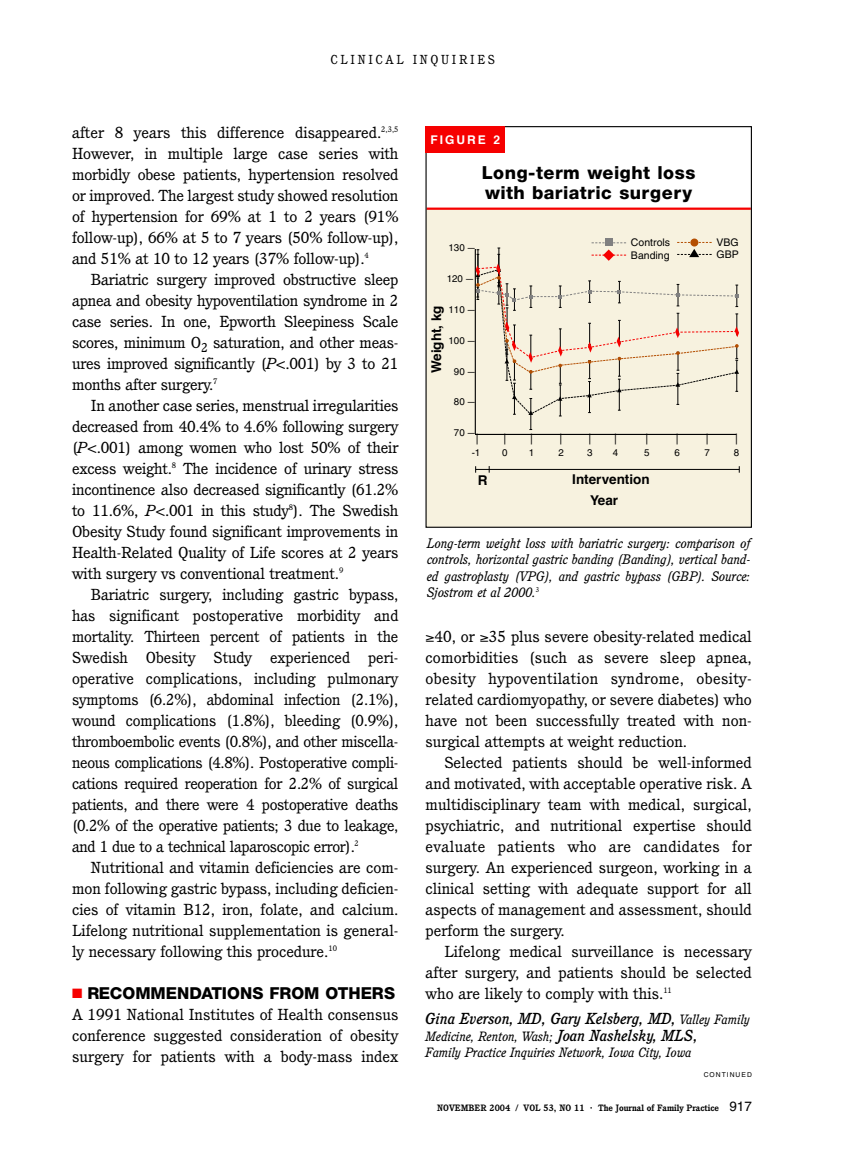
<style>
.page{position:relative;width:851px;height:1161px;background:#fff}
.page>*{position:absolute;margin:0;border:0;box-sizing:border-box;transform-origin:0 0}
.t1{font:800 18px/19.5px "Helvetica Neue";letter-spacing:.03em;color:#000}
.t2{font:800 16.5px "Helvetica Neue";letter-spacing:-.005em;color:#000}
.t3{font:15.6px/21px "Cushing";letter-spacing:-.005em;color:#000;text-align:justify;scale:1.06 1}
.t4{font:15.6px/21px "Cushing";letter-spacing:-.005em;color:#000;text-align:justify;scale:1.04 1}
.t5{font:italic 500 15.6px "Cushing";color:#000}
.t6{font:italic 13.5px/16.5px "Cushing";color:#000;text-align:justify}
.t7{font:700 13.5px "Helvetica";color:#000}
.t8{font:italic 13.2px/16.5px "Cushing";color:#000}
.t9{font:12.75px "Cushing";letter-spacing:.21em;color:#000}
.t10{font:700 12px "Helvetica";letter-spacing:.165em;color:#fff}
.t11{font:10.8px "Helvetica";color:#000}
.t12{font:10.5px/12.6px "Helvetica";color:#000}
.t13{font:9.75px "Helvetica";color:#000}
.t14{font:700 9px "Cushing";color:#000}
.t15{font:6.75px "Helvetica";letter-spacing:.15em;color:#000}
.s1{font-style:italic}
.s2{color:#f60000}
.s3{font-weight:400;font-size:13.2px}
.s4{font-weight:500;font-size:15.6px}
.s5{font-size:10.5px}
.s6{font-family:"Helvetica";font-weight:400;font-size:13.5px}
</style>
<div class="page">
<svg style="left:425px;top:126px;width:327px;height:402px"></svg>
<p class="t9" style="left:330px;top:54px;width:166px">CLINICAL INQUIRIES</p>
<p class="t3" style="left:72px;top:123px;width:309px">after 8 years this difference disappeared.<sup>2,3,5<br></sup>However, in multiple large case series with morbidly obese patients, hypertension resolved or improved. The largest study showed resolution of hypertension for 69% at 1 to 2 years (91% follow-up), 66% at 5 to 7 years (50% follow-up), and 51% at 10 to 12 years (37% follow-up).<sup>4</sup></p>
<p class="t3" style="left:72px;top:270px;width:309px;text-indent:19px">Bariatric surgery improved obstructive sleep apnea and obesity hypoventilation syndrome in 2 case series. In one, Epworth Sleepiness Scale scores, minimum O<sub>2</sub> saturation, and other meas&shy;ures improved significantly (<span class="s1">P</span>&lt;.001) by 3 to 21 months after surgery.<sup>7</sup></p>
<p class="t3" style="left:72px;top:396px;width:309px;text-indent:19px">In another case series, menstrual irregularities decreased from 40.4% to 4.6% following surgery (<span class="s1">P</span>&lt;.001) among women who lost 50% of their excess weight.<sup>8</sup> The incidence of urinary stress incontinence also decreased significantly (61.2% to 11.6%, <span class="s1">P</span>&lt;.001 in this study<sup>8</sup>). The Swedish Obesity Study found significant improvements in Health-Related Quality of Life scores at 2 years with surgery vs conventional treatment.<sup>9</sup></p>
<p class="t4" style="left:72px;top:585px;width:315px;text-indent:19px">Bariatric surgery, including gastric bypass, has significant postoperative morbidity and mortality. Thirteen percent of patients in the Swedish Obesity Study experienced peri&shy;operative complications, including pulmonary symptoms (6.2%), abdominal infection (2.1%), wound complications (1.8%), bleeding (0.9%), thromboembolic events (0.8%), and other miscella&shy;neous complications (4.8%). Postoperative compli&shy;cations required reoperation for 2.2% of surgical patients, and there were 4 postoperative deaths (0.2% of the operative patients; 3 due to leakage, and 1 due to a technical laparoscopic error).<sup>2</sup></p>
<p class="t3" style="left:72px;top:858px;width:309px;text-indent:19px">Nutritional and vitamin deficiencies are com&shy;mon following gastric bypass, including deficien&shy;cies of vitamin B12, iron, folate, and calcium.<br>Lifelong nutritional supplementation is general&shy;ly necessary following this procedure.<sup>10</sup></p>
<p class="t2" style="left:72px;top:987px;width:325px"><span class="s2">■</span> RECOMMENDATIONS FROM OTHERS</p>
<p class="t3" style="left:72px;top:1005px;width:309px">A 1991 National Institutes of Health consensus conference suggested consideration of obesity surgery for patients with a body-mass index</p>
<p class="t10" style="left:430px;top:135px;width:71px">FIGURE 2</p>
<p class="t1" style="left:482px;top:164px;width:215px">Long-term weight loss with bariatric surgery</p>
<p class="t12" style="left:716px;top:237px;width:24px">VBG<br>GBP</p>
<p class="t12" style="left:631px;top:237px;width:41px">Controls<br>Banding</p>
<p class="t13" style="left:448px;top:244px;width:28px">130 –</p>
<p class="t13" style="left:447px;top:275px;width:28px">120 –</p>
<p class="t13" style="left:448px;top:306px;width:28px">110 –</p>
<p class="t13" style="left:448px;top:337px;width:28px">100 –</p>
<p class="t13" style="left:454px;top:368px;width:22px">90 –</p>
<p class="t13" style="left:454px;top:398px;width:22px">80 –</p>
<p class="t13" style="left:454px;top:429px;width:22px">70 –</p>
<p class="t7" style="left:431px;top:373px;width:69px;rotate:-90deg">Weight, kg</p>
<p class="t11" style="left:475px;top:434px;width:4px">|</p>
<p class="t11" style="left:503px;top:434px;width:4px">|</p>
<p class="t11" style="left:530px;top:434px;width:4px">|</p>
<p class="t11" style="left:559px;top:434px;width:4px">|</p>
<p class="t11" style="left:588px;top:434px;width:4px">|</p>
<p class="t11" style="left:614px;top:434px;width:4px">|</p>
<p class="t11" style="left:645px;top:434px;width:4px">|</p>
<p class="t11" style="left:675px;top:434px;width:4px">|</p>
<p class="t11" style="left:705px;top:434px;width:4px">|</p>
<p class="t11" style="left:735px;top:434px;width:4px">|</p>
<p class="t13" style="left:471px;top:449px;width:10px">-1</p>
<p class="t13" style="left:502px;top:449px;width:7px">0</p>
<p class="t13" style="left:528px;top:449px;width:7px">1</p>
<p class="t13" style="left:558px;top:449px;width:7px">2</p>
<p class="t13" style="left:587px;top:449px;width:7px">3</p>
<p class="t13" style="left:612px;top:449px;width:7px">4</p>
<p class="t13" style="left:644px;top:449px;width:7px">5</p>
<p class="t13" style="left:674px;top:449px;width:7px">6</p>
<p class="t13" style="left:704px;top:449px;width:7px">7</p>
<p class="t13" style="left:733px;top:449px;width:7px">8</p>
<p class="t7" style="left:477px;top:475px;width:11px">R</p>
<p class="t7" style="left:572px;top:473px;width:79px">Intervention</p>
<p class="t7" style="left:590px;top:494px;width:30px">Year</p>
<p class="t6" style="left:427px;top:536px;width:325px">Long-term weight loss with bariatric surgery: comparison of controls, horizontal gastric banding (Banding), vertical band&shy;ed gastroplasty (VPG), and gastric bypass (GBP). Source:<br>Sjostrom et al 2000.<sup>3</sup></p>
<p class="t3" style="left:425px;top:627px;width:309px">≥40, or ≥35 plus severe obesity-related medical comorbidities (such as severe sleep apnea, obesity hypoventilation syndrome, obesity&shy;related cardiomyopathy, or severe diabetes) who have not been successfully treated with non&shy;surgical attempts at weight reduction.</p>
<p class="t3" style="left:425px;top:753px;width:309px;text-indent:19px">Selected patients should be well-informed and motivated, with acceptable operative risk. A multidisciplinary team with medical, surgical, psychiatric, and nutritional expertise should evaluate patients who are candidates for surgery. An experienced surgeon, working in a clinical setting with adequate support for all aspects of management and assessment, should perform the surgery.</p>
<p class="t3" style="left:425px;top:942px;width:309px;text-indent:19px">Lifelong medical surveillance is necessary after surgery, and patients should be selected who are likely to comply with this.<sup>11</sup></p>
<p class="t5" style="left:425px;top:1013px;width:326px">Gina Everson, MD, Gary Kelsberg, MD, <span class="s3">Valley Family</span></p>
<p class="t8" style="left:425px;top:1029px;width:274px">Medicine, Renton, Wash; <span class="s4">Joan Nashelsky, MLS,<br></span>Family Practice Inquiries Network, Iowa City, Iowa</p>
<p class="t15" style="left:703px;top:1073px;width:50px">CONTINUED</p>
<p class="t14" style="left:437px;top:1105px;width:316px">NOVEMBER 2004 / VOL 53, NO 11 <span class="s5">·</span> The Journal of Family Practice <span class="s6">917</span></p>
</div>
